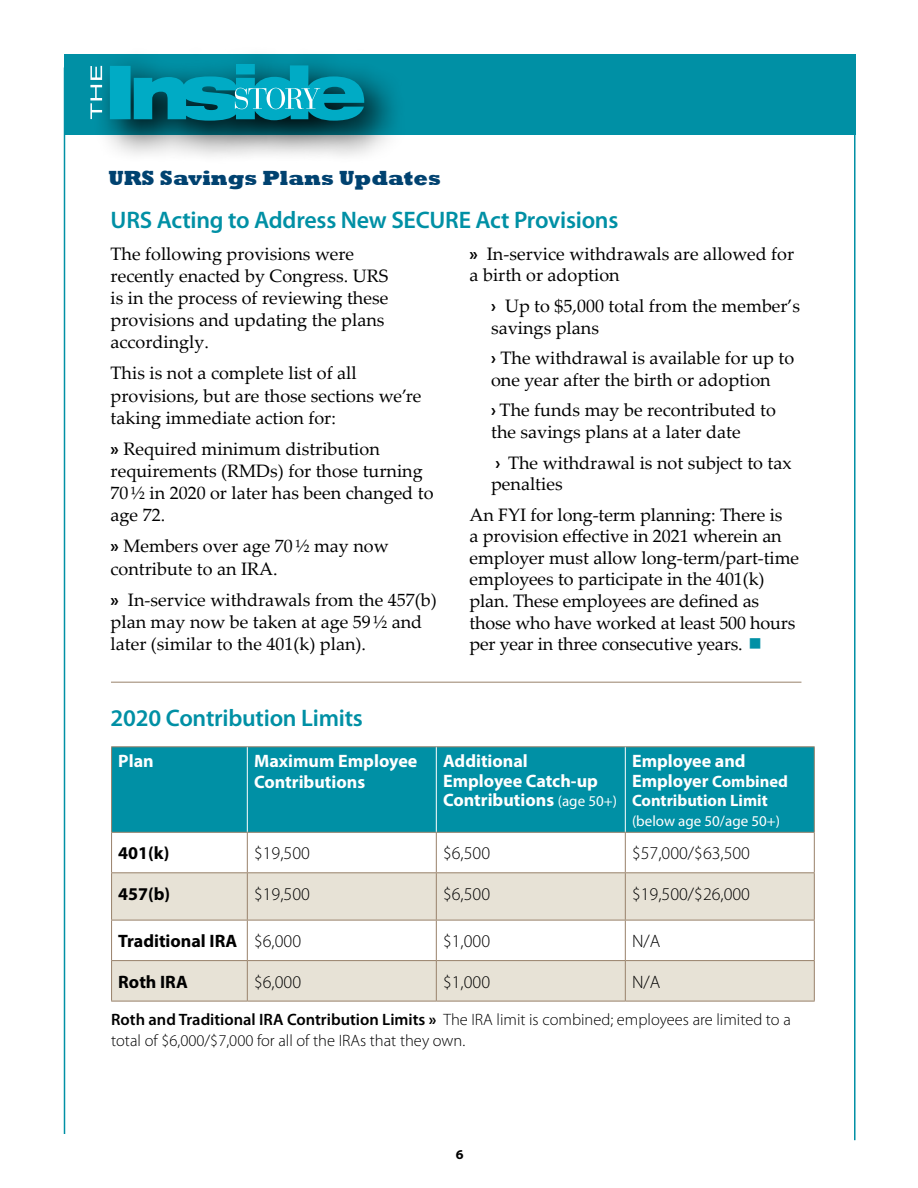
<style>
.page{position:relative;width:918px;height:1188px;background:#fff}
.page>*{position:absolute;margin:0;border:0;box-sizing:border-box;transform-origin:0 0}
.t1{font:600 24px "Myriad Pro";letter-spacing:-.01em;color:#0090a5}
.t2{font:800 21px "Rockwell";color:#004270}
.t3{font:18px/22.2px "Palatino Linotype";color:#000}
.t4{font:700 18px/19.5px "Myriad Pro";color:#fff}
.t5{font:300 18px "Myriad Pro";color:#000}
.t6{font:700 18px "Myriad Pro";color:#000}
.t7{font:300 16.5px/21px "Myriad Pro";color:#000}
.t8{font:700 16.5px "Myriad Pro";color:#fff}
.t9{font:15px "Myriad Pro";color:#fff}
.t10{font:700 semi-expanded 13.5px "Myriad Pro";color:#000}
.s1{font-family:"Myriad Pro";font-weight:700}
.s2{color:#0090a5}
.s3{font-weight:400;font-size:15px}
.s4{font-size:16.5px}
.s5{font-weight:300}
.s6{font-weight:600}
.s7{font-weight:700}
</style>
<div class="page">
<hr style="left:64px;top:68px;width:1px;height:1066px;background:#0090a5">
<div style="left:64px;top:54px;width:792px;height:81px;background:#0090a5"></div>
<svg style="left:100px;top:61px;width:295px;height:95px"></svg>
<svg style="left:110px;top:64px;width:254px;height:57px;background:#0896ab"></svg>
<svg style="left:90px;top:66px;width:12px;height:53px"></svg>
<hr style="left:854px;top:74px;width:2px;height:1066px;background:#0090a5">
<div style="left:112px;top:747px;width:702px;height:85px;background:#0090a5"></div>
<svg style="left:112px;top:873px;width:702px;height:128px;fill:#e7e2d6"></svg>
<hr style="left:111px;top:746px;width:136px;height:1px;background:#98816a">
<hr style="left:111px;top:747px;width:1px;height:85px;background:#98816a">
<hr style="left:247px;top:746px;width:189px;height:1px;background:#98816a">
<hr style="left:436px;top:746px;width:189px;height:1px;background:#98816a">
<hr style="left:625px;top:746px;width:190px;height:1px;background:#98816a">
<hr style="left:814px;top:747px;width:1px;height:85px;background:#98816a">
<hr style="left:247px;top:747px;width:1px;height:85px;background:#fff">
<hr style="left:436px;top:747px;width:1px;height:85px;background:#fff">
<hr style="left:625px;top:747px;width:1px;height:85px;background:#fff">
<hr style="left:111px;top:832px;width:136px;height:1px;background:#98816a">
<hr style="left:111px;top:833px;width:1px;height:39px;background:#98816a">
<hr style="left:247px;top:832px;width:189px;height:1px;background:#98816a">
<hr style="left:247px;top:833px;width:1px;height:39px;background:#98816a">
<hr style="left:436px;top:832px;width:189px;height:1px;background:#98816a">
<hr style="left:436px;top:833px;width:1px;height:39px;background:#98816a">
<hr style="left:625px;top:832px;width:190px;height:1px;background:#98816a">
<hr style="left:625px;top:833px;width:1px;height:39px;background:#98816a">
<hr style="left:814px;top:833px;width:1px;height:39px;background:#98816a">
<hr style="left:111px;top:872px;width:136px;height:1px;background:#98816a">
<hr style="left:111px;top:873px;width:1px;height:47px;background:#98816a">
<hr style="left:247px;top:872px;width:189px;height:1px;background:#98816a">
<hr style="left:247px;top:873px;width:1px;height:47px;background:#98816a">
<hr style="left:436px;top:872px;width:189px;height:1px;background:#98816a">
<hr style="left:436px;top:873px;width:1px;height:47px;background:#98816a">
<hr style="left:625px;top:872px;width:190px;height:1px;background:#98816a">
<hr style="left:625px;top:873px;width:1px;height:47px;background:#98816a">
<hr style="left:814px;top:873px;width:1px;height:47px;background:#98816a">
<hr style="left:111px;top:920px;width:136px;height:1px;background:#98816a">
<hr style="left:111px;top:920px;width:1px;height:40px;background:#98816a">
<hr style="left:247px;top:920px;width:189px;height:1px;background:#98816a">
<hr style="left:247px;top:920px;width:1px;height:40px;background:#98816a">
<hr style="left:436px;top:920px;width:189px;height:1px;background:#98816a">
<hr style="left:436px;top:920px;width:1px;height:40px;background:#98816a">
<hr style="left:625px;top:920px;width:190px;height:1px;background:#98816a">
<hr style="left:625px;top:920px;width:1px;height:40px;background:#98816a">
<hr style="left:814px;top:920px;width:1px;height:40px;background:#98816a">
<hr style="left:111px;top:960px;width:136px;height:1px;background:#98816a">
<hr style="left:111px;top:961px;width:1px;height:40px;background:#98816a">
<hr style="left:247px;top:960px;width:189px;height:1px;background:#98816a">
<hr style="left:247px;top:961px;width:1px;height:40px;background:#98816a">
<hr style="left:436px;top:960px;width:189px;height:1px;background:#98816a">
<hr style="left:436px;top:961px;width:1px;height:40px;background:#98816a">
<hr style="left:625px;top:960px;width:190px;height:1px;background:#98816a">
<hr style="left:625px;top:961px;width:1px;height:40px;background:#98816a">
<hr style="left:814px;top:961px;width:1px;height:40px;background:#98816a">
<hr style="left:111px;top:1001px;width:136px;height:1px;background:#98816a">
<hr style="left:247px;top:1001px;width:189px;height:1px;background:#98816a">
<hr style="left:436px;top:1001px;width:189px;height:1px;background:#98816a">
<hr style="left:625px;top:1001px;width:190px;height:1px;background:#98816a">
<hr style="left:111px;top:682px;width:690px;height:1px;background:#98816a">
<p class="t2" style="left:108px;top:166px;width:334px">URS Savings Plans Updates</p>
<h1 class="t1" style="left:111px;top:205px;width:509px">URS Acting to Address New SECURE Act Provisions</h1>
<p class="t3" style="left:111px;top:242px;width:279px">The following provisions were recently enacted by Congress. URS is in the process of reviewing these provisions and updating the plans accordingly.</p>
<p class="t3" style="left:111px;top:361px;width:312px">This is not a complete list of all provisions, but are those sections we’re taking immediate action for:</p>
<p class="t3" style="left:111px;top:437px;width:324px"><span class="s1">»</span> Required minimum distribution requirements (RMDs) for those turning<br>70½ in 2020 or later has been changed to age 72.</p>
<p class="t3" style="left:111px;top:535px;width:280px"><span class="s1">»</span> Members over age 70½ may now contribute to an IRA.</p>
<p class="t3" style="left:111px;top:588px;width:328px"><span class="s1">»</span> In-service withdrawals from the 457(b) plan may now be taken at age 59½ and later (similar to the 401(k) plan).</p>
<p class="t3" style="left:470px;top:242px;width:326px;line-height:21.6px"><span class="s1">»</span> In-service withdrawals are allowed for a birth or adoption</p>
<p class="t3" style="left:491px;top:294px;width:310px;line-height:21.6px"><span class="s1">›</span> Up to $5,000 total from the member’s savings plans</p>
<p class="t3" style="left:491px;top:347px;width:305px;line-height:21.6px"><span class="s1">›</span> The withdrawal is available for up to one year after the birth or adoption</p>
<p class="t3" style="left:491px;top:399px;width:286px;line-height:21.6px"><span class="s1">›</span> The funds may be recontributed to the savings plans at a later date</p>
<p class="t3" style="left:491px;top:451px;width:302px;line-height:21.6px"><span class="s1">›</span> The withdrawal is not subject to tax penalties</p>
<p class="t3" style="left:470px;top:503px;width:331px;line-height:21.6px">An FYI for long-term planning: There is<br>a provision effective in 2021 wherein an employer must allow long-term/part-time employees to participate in the 401(k) plan. These employees are defined as those who have worked at least 500 hours per year in three consecutive years. <span class="s2">■</span></p>
<h1 class="t1" style="left:111px;top:703px;width:254px">2020 Contribution Limits</h1>
<p class="t4" style="left:118px;top:751px;width:37px">Plan</p>
<p class="t4" style="left:254px;top:750px;width:165px;line-height:21px">Maximum Employee<br>Contributions</p>
<p class="t4" style="left:443px;top:751px;width:175px">Additional<br>Employee Catch-up<br>Contributions <span class="s3">(age 50+)</span></p>
<p class="t4" style="left:632px;top:751px;width:157px">Employee and<br>Employer <span class="s4">Combined</span></p>
<p class="t8" style="left:632px;top:790px;width:137px">Contribution Limit</p>
<p class="t9" style="left:632px;top:811px;width:149px">(below age 50/age 50+)</p>
<p class="t6" style="left:118px;top:842px;width:53px">401(k)</p>
<p class="t5" style="left:254px;top:842px;width:57px">$19,500</p>
<p class="t5" style="left:443px;top:842px;width:49px">$6,500</p>
<p class="t5" style="left:632px;top:842px;width:119px">$57,000/$63,500</p>
<p class="t6" style="left:118px;top:882px;width:53px">457(b)</p>
<p class="t5" style="left:254px;top:883px;width:57px">$19,500</p>
<p class="t5" style="left:443px;top:883px;width:49px">$6,500</p>
<p class="t5" style="left:632px;top:883px;width:119px">$19,500/$26,000</p>
<p class="t6" style="left:118px;top:929px;width:184px">Traditional IRA <span class="s5">$6,000</span></p>
<p class="t5" style="left:443px;top:930px;width:49px">$1,000</p>
<p class="t5" style="left:632px;top:930px;width:30px">N/A</p>
<p class="t6" style="left:118px;top:970px;width:71px">Roth IRA</p>
<p class="t5" style="left:254px;top:971px;width:49px">$6,000</p>
<p class="t5" style="left:443px;top:971px;width:49px">$1,000</p>
<p class="t5" style="left:632px;top:971px;width:30px">N/A</p>
<p class="t7" style="left:111px;top:1009px;width:681px"><span class="s6">Roth and Traditional IRA Contribution Limits</span> <span class="s7">»</span> The IRA limit is combined; employees are limited to a total of $6,000/$7,000 for all of the IRAs that they own.</p>
<p class="t10" style="left:456px;top:1147px;width:9px">6</p>
</div>
